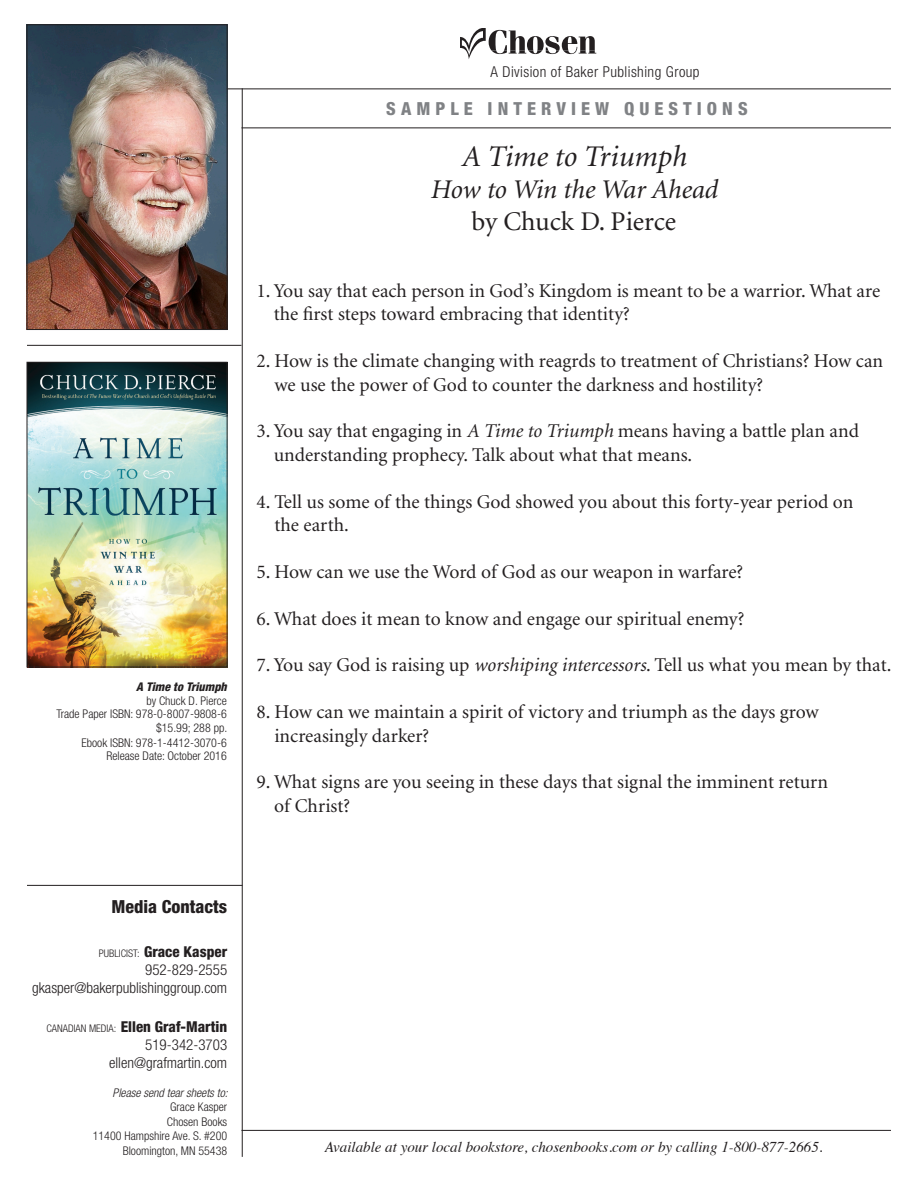
<style>
.page{position:relative;width:918px;height:1188px;background:#fff}
.page>*{position:absolute;margin:0;border:0;box-sizing:border-box;transform-origin:0 0}
.Head_2{font:italic 30px "Minion";color:#231f20}
.Head_2-2{font:italic 27px "Minion";color:#231f20}
.Head_2-3{font:27px "Minion";letter-spacing:-.005em;color:#231f20}
.Body_text{font:19.5px/23.4px "Minion";color:#231f20}
.t1{font:800 condensed 18px "Helvetica Neue";letter-spacing:.28em;color:#808285}
.t2{font:800 condensed 18px "Helvetica Neue";color:#231f20}
.Book_ID{font:300 condensed 15px "Helvetica Neue";color:#231f20}
.t3{font:italic 15px "Times";color:#231f20}
.t4{font:800 condensed 15px "Helvetica Neue";color:#231f20}
.Book_ID-2{font:300 condensed 15px "Helvetica Neue";letter-spacing:.03em;color:#231f20}
.Book_ID-3{font:300 condensed 12px "Helvetica Neue";color:#231f20}
.t5{font:italic 300 condensed 12px "Helvetica Neue";color:#231f20}
.Book_Title{font:italic 800 condensed 12px "Helvetica Neue";color:#231f20}
.s1{font-style:italic}
.s2{font-weight:300;font-size:10.5px}
</style>
<div class="page">
<img style="left:29px;top:364px;width:196px;height:301px">
<div style="left:27px;top:362px;width:200px;height:305px;border:1px solid #231f20"></div>
<img style="left:29px;top:27px;width:196px;height:301px">
<div style="left:27px;top:25px;width:200px;height:305px;border:1px solid #231f20"></div>
<svg style="left:460px;top:28px;width:136px;height:31px"></svg>
<hr style="left:241px;top:1130px;width:650px;height:1px;background:#231f20">
<hr style="left:27px;top:345px;width:215px;height:1px;background:#231f20">
<hr style="left:242px;top:88px;width:1px;height:1069px;background:#231f20">
<hr style="left:241px;top:128px;width:650px;height:1px;background:#231f20">
<hr style="left:227px;top:89px;width:664px;height:1px;background:#231f20">
<hr style="left:27px;top:885px;width:216px;height:1px;background:#231f20">
<p class="Book_Title" style="left:136px;top:679px;width:92px">A Time to Triumph</p>
<p class="Book_ID-3" style="left:146px;top:693px;width:82px">by Chuck D. Pierce</p>
<p class="Book_ID-3" style="left:56px;top:707px;width:172px">Trade Paper ISBN: 978-0-8007-9808-6</p>
<p class="Book_ID-3" style="left:156px;top:720px;width:73px">$15.99; 288 pp.</p>
<p class="Book_ID-3" style="left:82px;top:735px;width:147px">Ebook ISBN: 978-1-4412-3070-6</p>
<p class="Book_ID-3" style="left:106px;top:749px;width:122px">Release Date: October 2016</p>
<p class="Book_ID-2" style="left:490px;top:63px;width:211px">A Division of Baker Publishing Group</p>
<p class="t1" style="left:386px;top:97px;width:363px">SAMPLE INTERVIEW QUESTIONS</p>
<p class="Head_2" style="left:461px;top:141px;width:227px">A Time to Triumph</p>
<p class="Head_2-2" style="left:430px;top:176px;width:289px">How to Win the War Ahead</p>
<p class="Head_2-3" style="left:471px;top:208px;width:206px">by Chuck D. Pierce</p>
<p class="Body_text" style="left:274px;top:280px;width:608px;text-indent:-17px">1. You say that each person in God’s Kingdom is meant to be a warrior. What are the first steps toward embracing that identity?</p>
<p class="Body_text" style="left:274px;top:350px;width:610px;text-indent:-18px">2. How is the climate changing with reagrds to treatment of Christians? How can we use the power of God to counter the darkness and hostility?</p>
<p class="Body_text" style="left:274px;top:420px;width:587px;text-indent:-17px">3. You say that engaging in <span class="s1">A Time to Triumph</span> means having a battle plan and understanding prophecy. Talk about what that means.</p>
<p class="Body_text" style="left:274px;top:490px;width:581px;text-indent:-18px">4. Tell us some of the things God showed you about this forty-year period on the earth.</p>
<p class="Body_text" style="left:256px;top:561px;width:488px">5. How can we use the Word of God as our weapon in warfare?</p>
<p class="Body_text" style="left:256px;top:607px;width:489px">6. What does it mean to know and engage our spiritual enemy?</p>
<p class="Body_text" style="left:256px;top:654px;width:636px">7. You say God is raising up <span class="s1">worshiping intercessors</span>. Tell us what you mean by that.</p>
<p class="Body_text" style="left:274px;top:701px;width:546px;text-indent:-18px">8. How can we maintain a spirit of victory and triumph as the days grow increasingly darker?</p>
<p class="Body_text" style="left:274px;top:771px;width:556px;text-indent:-18px">9. What signs are you seeing in these days that signal the imminent return of Christ?</p>
<p class="t2" style="left:112px;top:896px;width:117px">Media Contacts</p>
<p class="t4" style="left:99px;top:942px;width:130px"><span class="s2">PUBLICIST:</span> Grace Kasper</p>
<p class="Book_ID" style="left:145px;top:961px;width:83px">952-829-2555</p>
<p class="Book_ID" style="left:32px;top:979px;width:197px">gkasper@bakerpublishinggroup.com</p>
<p class="t4" style="left:46px;top:1018px;width:182px"><span class="s2">CANADIAN MEDIA:</span> Ellen Graf-Martin</p>
<p class="Book_ID" style="left:145px;top:1036px;width:83px">519-342-3703</p>
<p class="Book_ID" style="left:109px;top:1054px;width:120px">ellen@grafmartin.com</p>
<p class="t5" style="left:113px;top:1086px;width:117px">Please send tear sheets to:</p>
<p class="Book_ID-3" style="left:170px;top:1100px;width:59px">Grace Kasper</p>
<p class="Book_ID-3" style="left:167px;top:1115px;width:62px">Chosen Books</p>
<p class="Book_ID-3" style="left:93px;top:1129px;width:136px">11400 Hampshire Ave. S. #200</p>
<p class="Book_ID-3" style="left:123px;top:1144px;width:106px">Bloomington, MN 55438</p>
<p class="t3" style="left:325px;top:1134px;width:499px">Available at your local bookstore, chosenbooks.com or by calling 1-800-877-2665.</p>
</div>
